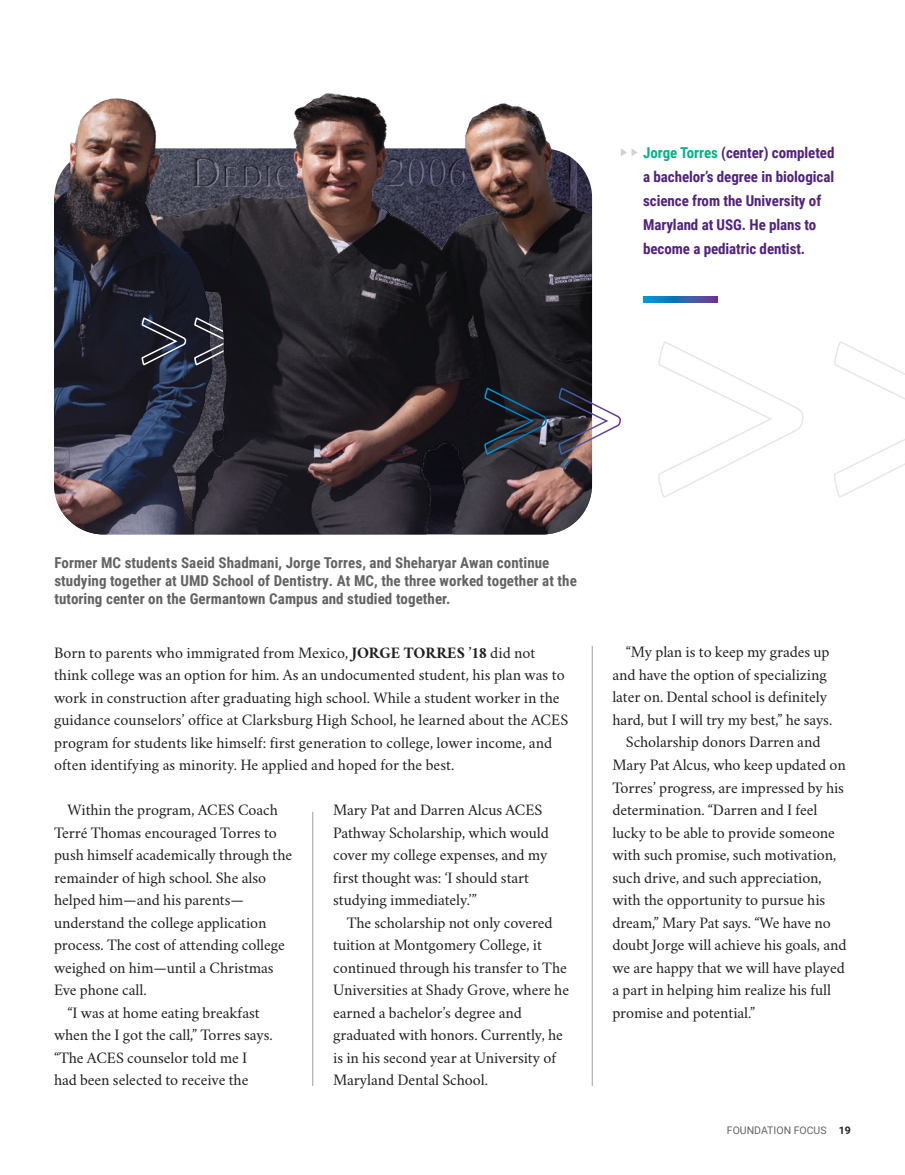
<style>
.page{position:relative;width:905px;height:1175px;background:#fff}
.page>*{position:absolute;margin:0;border:0;box-sizing:border-box;transform-origin:0 0}
.t1{font:16.2px/22.5px "Crimson";letter-spacing:-.005em;color:#231f20}
.t2{font:700 15px/18px "Roboto Condensed";letter-spacing:.005em;color:#636366}
.t3{font:700 15px/24px "Roboto Condensed";letter-spacing:-.005em;color:#52227f}
.t4{font:10.5px "Roboto";color:#636366}
.s1{color:#07b187}
.s2{font-weight:700}
.s3{font-weight:700;color:#231f20}
</style>
<div class="page">
<svg style="left:658px;top:341px;width:246px;height:157px"></svg>
<hr style="left:312px;top:811px;width:1px;height:275px;background:#a0a1a5">
<hr style="left:592px;top:646px;width:1px;height:440px;background:#a0a1a5">
<svg style="left:621px;top:148px;width:16px;height:8px"></svg>
<svg style="left:643px;top:296px;width:74px;height:6px"></svg>
<img style="left:54px;top:98px;width:500px;height:436px">
<svg style="left:141px;top:316px;width:82px;height:50px;background:#3a3d4b"></svg>
<img style="left:223px;top:93px;width:368px;height:440px">
<svg style="left:483px;top:386px;width:138px;height:69px"></svg>
<p class="t3" style="left:643px;top:140px;width:193px"><span class="s1">Jorge Torres</span> (center) completed a bachelor’s degree in biological science from the University of<br>Maryland at USG. He plans to become a pediatric dentist.</p>
<p class="t2" style="left:54px;top:553px;width:524px">Former MC students Saeid Shadmani, Jorge Torres, and Sheharyar Awan continue studying together at UMD School of Dentistry. At MC, the three worked together at the tutoring center on the Germantown Campus and studied together.</p>
<p class="t1" style="left:54px;top:639px;width:515px">Born to parents who immigrated from Mexico, <span class="s2">JORGE TORRES ’18</span> did not think college was an option for him. As an undocumented student, his plan was to work in construction after graduating high school. While a student worker in the guidance counselors’ office at Clarksburg High School, he learned about the ACES program for students like himself: first generation to college, lower income, and often identifying as minority. He applied and hoped for the best.</p>
<p class="t1" style="left:67px;top:796px;width:212px">Within the program, ACES Coach</p>
<p class="t1" style="left:54px;top:819px;width:224px">Terré Thomas encouraged Torres to</p>
<p class="t1" style="left:54px;top:841px;width:240px">push himself academically through the</p>
<p class="t1" style="left:54px;top:864px;width:213px">remainder of high school. She also</p>
<p class="t1" style="left:54px;top:886px;width:191px">helped him—and his parents—</p>
<p class="t1" style="left:54px;top:909px;width:214px">understand the college application</p>
<p class="t1" style="left:54px;top:931px;width:232px">process. The cost of attending college</p>
<p class="t1" style="left:54px;top:954px;width:221px">weighed on him—until a Christmas</p>
<p class="t1" style="left:54px;top:976px;width:94px">Eve phone call.</p>
<p class="t1" style="left:67px;top:999px;width:194px">“I was at home eating breakfast</p>
<p class="t1" style="left:54px;top:1021px;width:220px">when the I got the call,” Torres says.</p>
<p class="t1" style="left:54px;top:1044px;width:195px">“The ACES counselor told me I</p>
<p class="t1" style="left:54px;top:1066px;width:196px">had been selected to receive the</p>
<p class="t1" style="left:333px;top:796px;width:217px">Mary Pat and Darren Alcus ACES<br>Pathway Scholarship, which would cover my college expenses, and my first thought was: ‘I should start studying immediately.’”</p>
<p class="t1" style="left:333px;top:909px;width:237px;text-indent:13px">The scholarship not only covered tuition at Montgomery College, it continued through his transfer to The Universities at Shady Grove, where he earned a bachelor’s degree and graduated with honors. Currently, he is in his second year at University of Maryland Dental School.</p>
<p class="t1" style="left:626px;top:639px;width:205px">“My plan is to keep my grades up</p>
<p class="t1" style="left:612px;top:661px;width:216px">and have the option of specializing</p>
<p class="t1" style="left:612px;top:684px;width:216px">later on. Dental school is definitely</p>
<p class="t1" style="left:612px;top:706px;width:221px">hard, but I will try my best,” he says.</p>
<p class="t1" style="left:626px;top:729px;width:196px">Scholarship donors Darren and</p>
<p class="t1" style="left:612px;top:751px;width:235px">Mary Pat Alcus, who keep updated on</p>
<p class="t1" style="left:612px;top:774px;width:233px">Torres’ progress, are impressed by his</p>
<p class="t1" style="left:612px;top:796px;width:207px">determination. “Darren and I feel</p>
<p class="t1" style="left:612px;top:819px;width:224px">lucky to be able to provide someone</p>
<p class="t1" style="left:612px;top:841px;width:225px">with such promise, such motivation,</p>
<p class="t1" style="left:612px;top:864px;width:211px">such drive, and such appreciation,</p>
<p class="t1" style="left:612px;top:886px;width:214px">with the opportunity to pursue his</p>
<p class="t1" style="left:612px;top:909px;width:220px">dream,” Mary Pat says. “We have no</p>
<p class="t1" style="left:612px;top:931px;width:236px">doubt Jorge will achieve his goals, and</p>
<p class="t1" style="left:612px;top:954px;width:234px">we are happy that we will have played</p>
<p class="t1" style="left:612px;top:976px;width:220px">a part in helping him realize his full</p>
<p class="t1" style="left:612px;top:999px;width:144px">promise and potential.”</p>
<p class="t4" style="left:727px;top:1122px;width:126px">FOUNDATION FOCUS <span class="s3">19</span></p>
</div>
